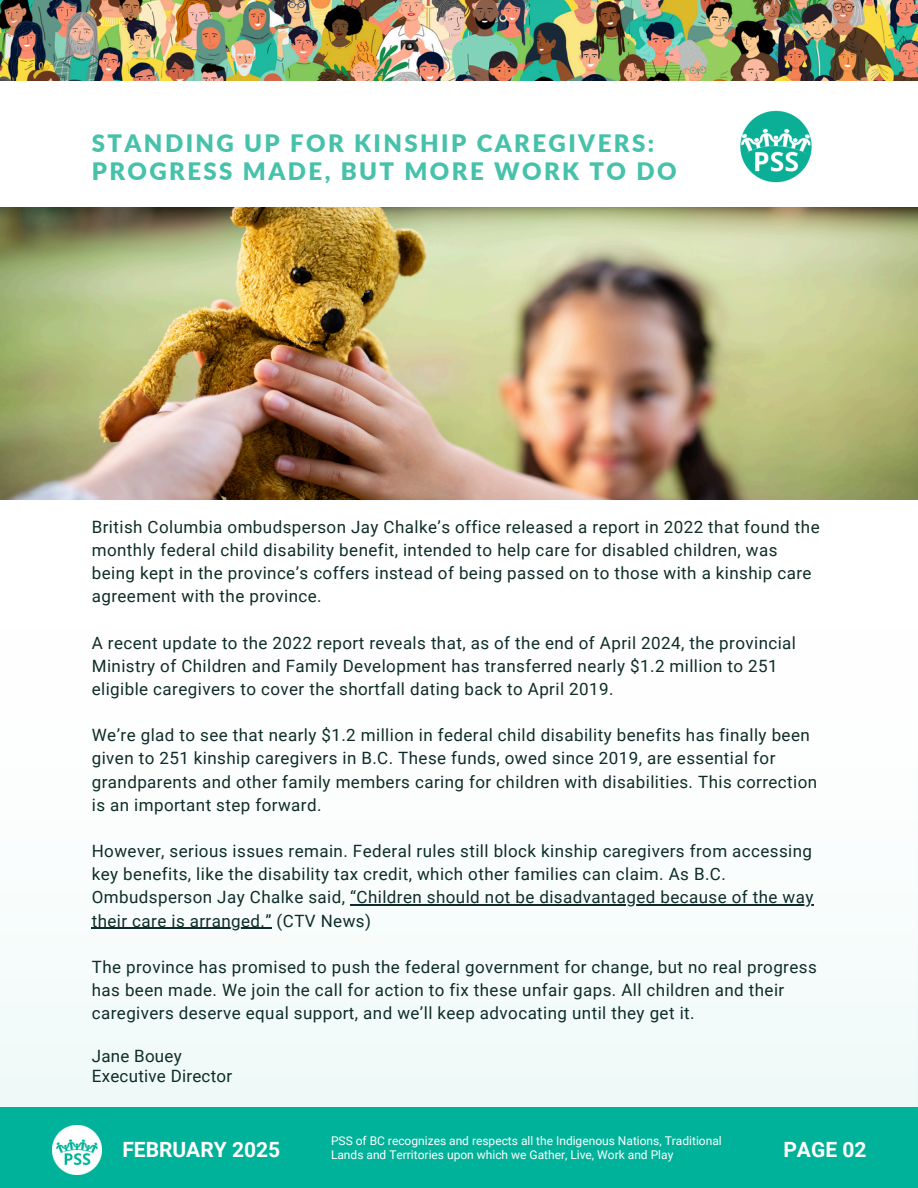
<style>
.page{position:relative;width:918px;height:1188px;background:#fff}
.page>*{position:absolute;margin:0;border:0;box-sizing:border-box;transform-origin:0 0}
.t1{font:900 24px/28.2px "Lato";letter-spacing:.1em;color:#46c1aa}
.t2{font:700 21px "Roboto";color:#fff}
.t3{font:16.95px/23.1px "Roboto";letter-spacing:.025em;color:#0f2d28}
.t4{font:12px/14px "Roboto";color:#fff}
</style>
<div class="page">
<div style="left:0;top:897px;width:918px;height:210px;background:#f3fbfa"></div>
<img style="left:0;top:0;width:918px;height:80px">
<div style="left:0;top:1107px;width:918px;height:81px;background:#00b299"></div>
<img style="left:52px;top:1125px;width:50px;height:50px">
<img style="left:0;top:208px;width:918px;height:291px">
<img style="left:740px;top:110px;width:72px;height:72px">
<hr style="left:350px;top:905px;width:464px;height:1px;background:#0f2d28">
<hr style="left:92px;top:928px;width:180px;height:1px;background:#0f2d28">
<h3 class="t1" style="left:92px;top:128px;width:586px">STANDING UP FOR KINSHIP CAREGIVERS:<br>PROGRESS MADE, BUT MORE WORK TO DO</h3>
<p class="t3" style="left:92px;top:515px;width:729px">British Columbia ombudsperson Jay Chalke’s office released a report in 2022 that found the monthly federal child disability benefit, intended to help care for disabled children, was being kept in the province’s coffers instead of being passed on to those with a kinship care agreement with the province.</p>
<h1 class="t3" style="left:92px;top:631px;width:706px">A recent update to the 2022 report reveals that, as of the end of April 2024, the provincial<br>Ministry of Children and Family Development has transferred nearly $1.2 million to 251 eligible caregivers to cover the shortfall dating back to April 2019.</h1>
<p class="t3" style="left:92px;top:724px;width:727px">We’re glad to see that nearly $1.2 million in federal child disability benefits has finally been given to 251 kinship caregivers in B.C. These funds, owed since 2019, are essential for grandparents and other family members caring for children with disabilities. This correction is an important step forward.</p>
<p class="t3" style="left:92px;top:840px;width:723px">However, serious issues remain. Federal rules still block kinship caregivers from accessing key benefits, like the disability tax credit, which other families can claim. As B.C.<br>Ombudsperson Jay Chalke said, “Children should not be disadvantaged because of the way</p>
<h3 class="t3" style="left:92px;top:909px;width:281px">their care is arranged.” (CTV News)</h3>
<h3 class="t3" style="left:92px;top:956px;width:726px">The province has promised to push the federal government for change, but no real progress has been made. We join the call for action to fix these unfair gaps. All children and their caregivers deserve equal support, and we’ll keep advocating until they get it.</h3>
<h3 class="t3" style="left:92px;top:1046px;width:142px;line-height:20.2px">Jane Bouey<br>Executive Director</h3>
<p class="t4" style="left:331px;top:1133px;width:392px">PSS of BC recognizes and respects all the Indigenous Nations, Traditional<br>Lands and Territories upon which we Gather, Live, Work and Play</p>
<h3 class="t2" style="left:122px;top:1137px;width:159px">FEBRUARY 2025</h3>
<h3 class="t2" style="left:783px;top:1138px;width:85px">PAGE 02</h3>
</div>
